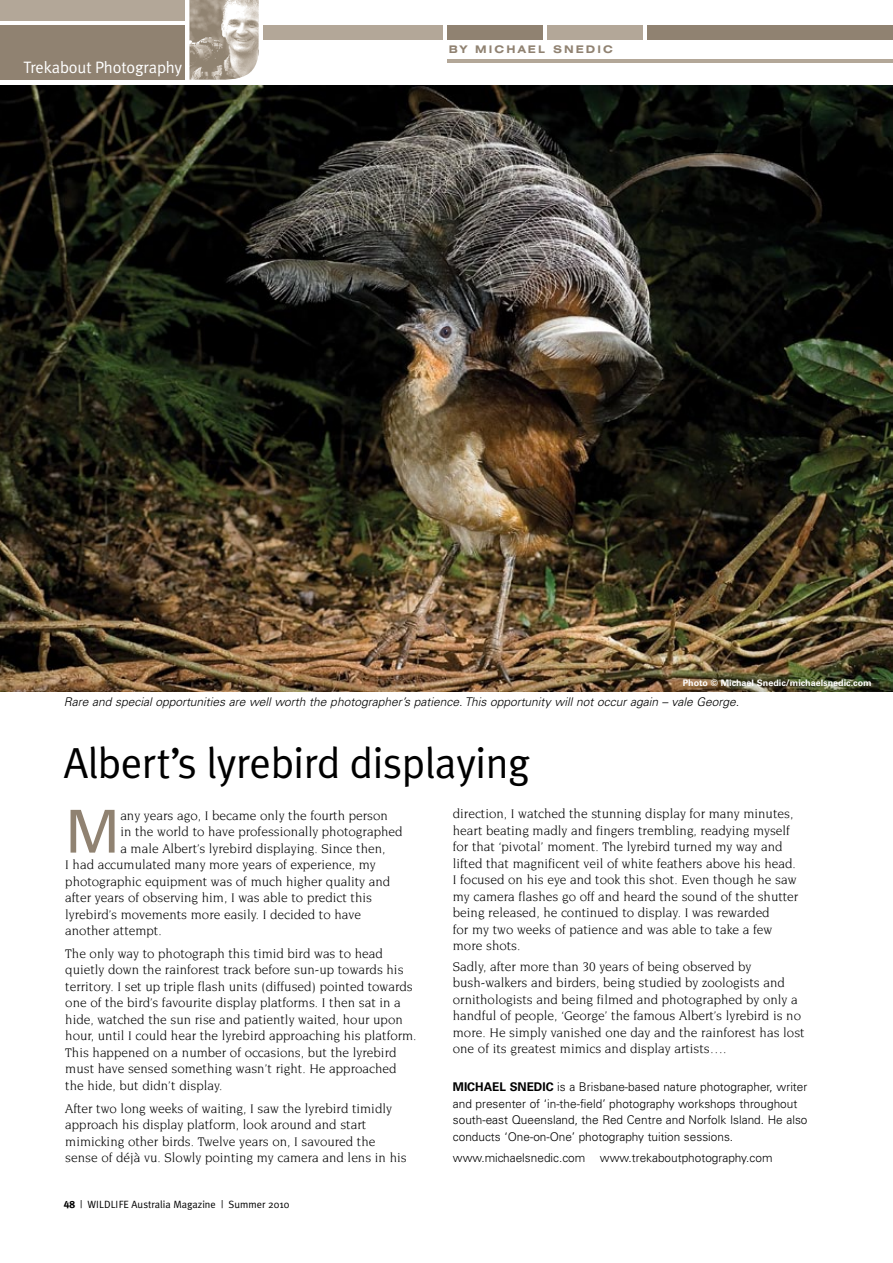
<style>
.page{position:relative;width:893px;height:1263px;background:#fff}
.page>*{position:absolute;margin:0;border:0;box-sizing:border-box;transform-origin:0 0}
.t1{font:59.25px "Univers";color:#908271}
.t2{font:43.5px "Meta Plus Normal";letter-spacing:-.01em;color:#000}
.t3{font:16.5px "Meta Plus Normal";letter-spacing:-.01em;color:#fff}
.t4{font:13.5px/16.5px "Novarese";color:#000}
.t5{font:300 12px/16.5px "Univers";color:#000}
.t6{font:italic 300 12px "Univers";color:#000}
.t7{font:10.5px "Meta Plus Normal";color:#000}
.t8{font:700 expanded 10.5px "Swiss 721 BT";letter-spacing:.2em;color:#908271}
.t9{font:700 9px "Univers";color:#fff}
.s1{font-family:"Meta Plus Bold Caps"}
.s2{font-weight:700}
</style>
<div class="page">
<img style="left:0;top:85px;width:893px;height:606px">
<div style="left:264px;top:25px;width:179px;height:14px;background:#b3a798"></div>
<div style="left:448px;top:25px;width:95px;height:14px;background:#908271"></div>
<div style="left:548px;top:25px;width:95px;height:14px;background:#b3a798"></div>
<div style="left:648px;top:25px;width:245px;height:14px;background:#908271"></div>
<div style="left:0;top:0;width:185px;height:20px;background:#b3a798"></div>
<div style="left:0;top:25px;width:185px;height:55px;background:#908271"></div>
<img style="left:189px;top:0;width:70px;height:80px">
<hr style="left:448px;top:59px;width:445px;height:3px;background:#b3a798">
<p class="t3" style="left:23px;top:57px;width:160px">Trekabout Photography</p>
<p class="t8" style="left:449px;top:43px;width:166px">by MICHAEL SNEDIC</p>
<p class="t9" style="left:683px;top:677px;width:190px">Photo © Michael Snedic/michaelsnedic.com</p>
<p class="t6" style="left:64px;top:695px;width:677px">Rare and special opportunities are well worth the photographer’s patience. This opportunity will not occur again – vale George.</p>
<h2 class="t2" style="left:64px;top:737px;width:468px">Albert’s lyrebird displaying</h2>
<h1 class="t1" style="left:65px;top:796px;width:57px">M</h1>
<p class="t4" style="left:120px;top:807px;width:269px">any years ago, I became only the fourth person</p>
<p class="t4" style="left:120px;top:823px;width:284px">in the world to have professionally photographed</p>
<p class="t4" style="left:120px;top:840px;width:267px">a male Albert’s lyrebird displaying. Since then,</p>
<p class="t4" style="left:65px;top:856px;width:312px">I had accumulated many more years of experience, my</p>
<p class="t4" style="left:65px;top:873px;width:326px">photographic equipment was of much higher quality and</p>
<p class="t4" style="left:65px;top:889px;width:308px">after years of observing him, I was able to predict this</p>
<p class="t4" style="left:65px;top:906px;width:297px">lyrebird’s movements more easily. I decided to have</p>
<p class="t4" style="left:65px;top:922px;width:98px">another attempt.</p>
<p class="t4" style="left:65px;top:945px;width:353px">The only way to photograph this timid bird was to head quietly down the rainforest track before sun-up towards his territory. I set up triple flash units (diffused) pointed towards one of the bird’s favourite display platforms. I then sat in a hide, watched the sun rise and patiently waited, hour upon hour, until I could hear the lyrebird approaching his platform.<br>This happened on a number of occasions, but the lyrebird must have sensed something wasn’t right. He approached the hide, but didn’t display.</p>
<p class="t4" style="left:65px;top:1100px;width:343px">After two long weeks of waiting, I saw the lyrebird timidly approach his display platform, look around and start mimicking other birds. Twelve years on, I savoured the sense of déjà vu. Slowly pointing my camera and lens in his</p>
<p class="t7" style="left:64px;top:1198px;width:227px"><span class="s1">48</span> | WILDLIFE Australia Magazine | Summer 2010</p>
<p class="t4" style="left:453px;top:805px;width:347px">direction, I watched the stunning display for many minutes, heart beating madly and fingers trembling, readying myself for that ‘pivotal’ moment. The lyrebird turned my way and lifted that magnificent veil of white feathers above his head.<br>I focused on his eye and took this shot. Even though he saw my camera flashes go off and heard the sound of the shutter being released, he continued to display. I was rewarded<br>for my two weeks of patience and was able to take a few more shots.</p>
<p class="t4" style="left:453px;top:958px;width:353px">Sadly, after more than 30 years of being observed by bush-walkers and birders, being studied by zoologists and ornithologists and being filmed and photographed by only a handful of people, ‘George’ the famous Albert’s lyrebird is no more. He simply vanished one day and the rainforest has lost one of its greatest mimics and display artists….</p>
<p class="t5" style="left:453px;top:1079px;width:356px"><span class="s2">Michael Snedic</span> is a Brisbane-based nature photographer, writer and presenter of ‘in-the-field’ photography workshops throughout south-east Queensland, the Red Centre and Norfolk Island. He also conducts ‘One-on-One’ photography tuition sessions.</p>
<p class="t5" style="left:453px;top:1149px;width:321px">www.michaelsnedic.com www.trekaboutphotography.com</p>
</div>
